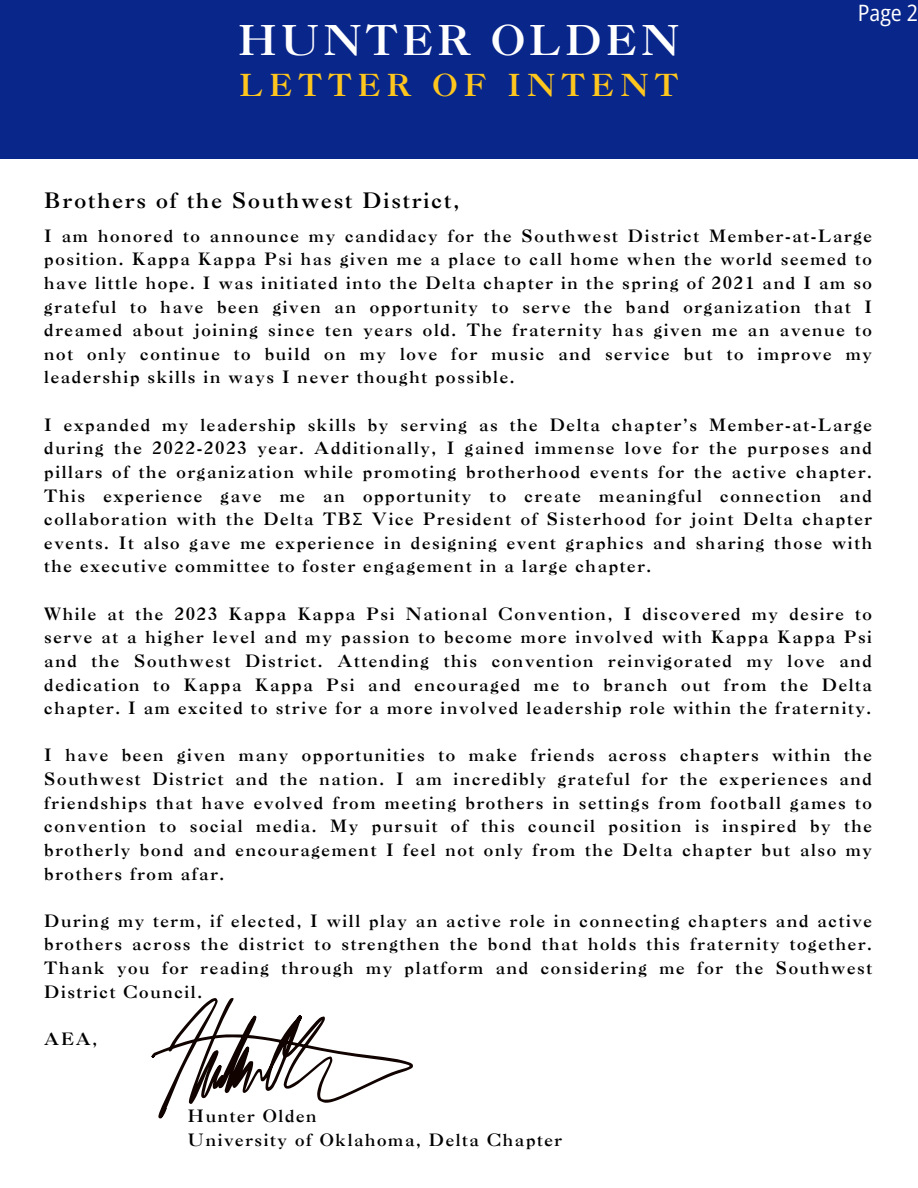
<style>
.page{position:relative;width:918px;height:1188px;background:#fff}
.page>*{position:absolute;margin:0;border:0;box-sizing:border-box;transform-origin:0 0}
.t1{font:40.8px "Caslon 3 LT Std";letter-spacing:.1em;color:#fff}
.t2{font:30.15px "Caslon 3 LT Std";letter-spacing:.2em;color:#ffc61e}
.t3{font:semi-condensed 22.5px "Open Sans";color:#fff}
.t4{font:21.15px "Caslon 3 LT Std";letter-spacing:.1em;color:#000}
.t5{font:16.95px/23.7px "Caslon 3 LT Std";letter-spacing:.1em;color:#000;text-align:justify}
.s1{font-family:"Noto Sans"}
</style>
<div class="page">
<div style="left:0;top:0;width:918px;height:159px;background:#09268a"></div>
<svg style="left:152px;top:998px;width:261px;height:121px"></svg>
<h1 class="t1" style="left:238px;top:25px;width:443px">HUNTER OLDEN</h1>
<h2 class="t2" style="left:240px;top:74px;width:440px">LETTER OF INTENT</h2>
<p class="t3" style="left:858px;top:-3px;width:62px">Page 2</p>
<h3 class="t4" style="left:44px;top:192px;width:416px">Brothers of the Southwest District,</h3>
<h3 class="t5" style="left:44px;top:226px;width:829px">I am honored to announce my candidacy for the Southwest District Member-at-Large position. Kappa Kappa Psi has given me a place to call home when the world seemed to have little hope. I was initiated into the Delta chapter in the spring of 2021 and I am so grateful to have been given an opportunity to serve the band organization that I dreamed about joining since ten years old. The fraternity has given me an avenue to not only continue to build on my love for music and service but to improve my leadership skills in ways I never thought possible.</h3>
<p class="t5" style="left:44px;top:415px;width:829px">I expanded my leadership skills by serving as the Delta chapter’s Member-at-Large during the 2022-2023 year. Additionally, I gained immense love for the purposes and pillars of the organization while promoting brotherhood events for the active chapter.<br>This experience gave me an opportunity to create meaningful connection and collaboration with the Delta TB<span class="s1">Σ</span> Vice President of Sisterhood for joint Delta chapter events. It also gave me experience in designing event graphics and sharing those with the executive committee to foster engagement in a large chapter.</p>
<p class="t5" style="left:44px;top:604px;width:829px">While at the 2023 Kappa Kappa Psi National Convention, I discovered my desire to serve at a higher level and my passion to become more involved with Kappa Kappa Psi and the Southwest District. Attending this convention reinvigorated my love and dedication to Kappa Kappa Psi and encouraged me to branch out from the Delta chapter. I am excited to strive for a more involved leadership role within the fraternity.</p>
<p class="t5" style="left:44px;top:746px;width:829px">I have been given many opportunities to make friends across chapters within the Southwest District and the nation. I am incredibly grateful for the experiences and friendships that have evolved from meeting brothers in settings from football games to convention to social media. My pursuit of this council position is inspired by the brotherly bond and encouragement I feel not only from the Delta chapter but also my brothers from afar.</p>
<p class="t5" style="left:44px;top:911px;width:829px">During my term, if elected, I will play an active role in connecting chapters and active brothers across the district to strengthen the bond that holds this fraternity together.<br>Thank you for reading through my platform and considering me for the Southwest District Council.</p>
<p class="t5" style="left:44px;top:1029px;width:55px">AEA,</p>
<h4 class="t5" style="left:188px;top:1106px;width:130px">Hunter Olden</h4>
<p class="t5" style="left:188px;top:1130px;width:376px">University of Oklahoma, Delta Chapter</p>
</div>
